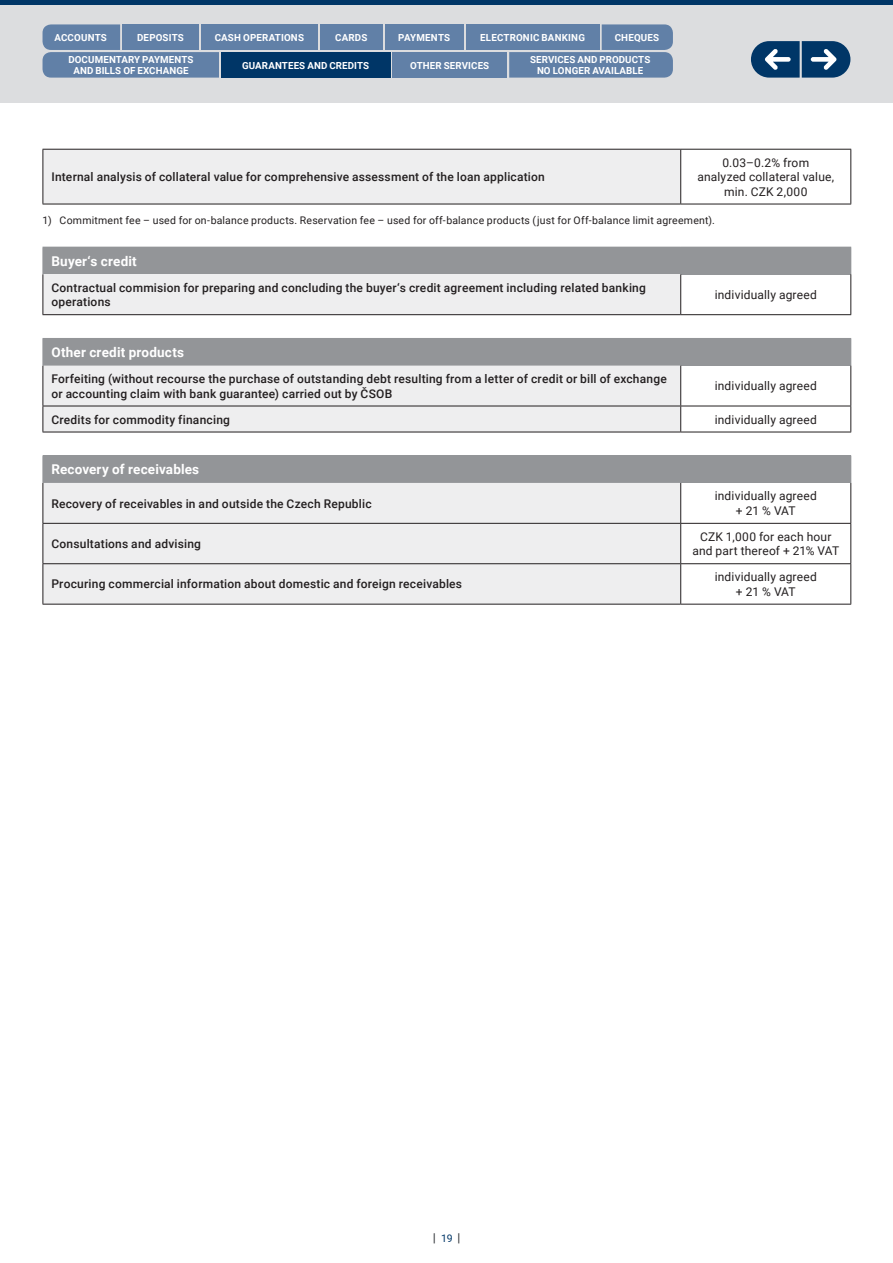
<style>
.page{position:relative;width:893px;height:1263px;background:#fff}
.page>*{position:absolute;margin:0;border:0;box-sizing:border-box;transform-origin:0 0}
.TAB_hlavicka{font:700 13.5px "Roboto";letter-spacing:.015em;color:#fff}
.TAB_1_sloupec{font:500 12px/14.4px "Roboto";letter-spacing:.015em;color:#231f20}
.TAB_polozky{font:12px/14.4px "Roboto";letter-spacing:.015em;color:#231f20;text-align:center}
.TAB_poznamka{font:10.5px "Roboto";letter-spacing:.02em;color:#231f20}
.t1{font:10.5px "Roboto";color:#003667}
.Tlacitko_lvl_1{font:700 9.75px/11.7px "Roboto";letter-spacing:.01em;color:#fff;text-align:center}
</style>
<div class="page">
<div style="left:0;top:4px;width:893px;height:99px;background:#dcdddf"></div>
<hr style="left:0;top:0;width:893px;height:4px;background:#003667">
<div style="left:43px;top:149px;width:638px;height:55px;background:#eeeeef"></div>
<hr style="left:43px;top:149px;width:638px;height:1px;background:#231f20">
<hr style="left:681px;top:149px;width:170px;height:1px;background:#231f20">
<hr style="left:43px;top:150px;width:1px;height:54px;background:#231f20">
<hr style="left:43px;top:204px;width:638px;height:1px;background:#231f20">
<hr style="left:680px;top:150px;width:1px;height:54px;background:#231f20">
<hr style="left:850px;top:150px;width:1px;height:54px;background:#231f20">
<hr style="left:681px;top:204px;width:170px;height:1px;background:#231f20">
<div style="left:43px;top:247px;width:808px;height:27px;background:#939598"></div>
<div style="left:43px;top:274px;width:638px;height:41px;background:#eeeeef"></div>
<hr style="left:43px;top:274px;width:1px;height:40px;background:#231f20">
<hr style="left:43px;top:314px;width:638px;height:1px;background:#231f20">
<hr style="left:680px;top:274px;width:1px;height:40px;background:#231f20">
<hr style="left:850px;top:274px;width:1px;height:40px;background:#231f20">
<hr style="left:681px;top:314px;width:170px;height:1px;background:#231f20">
<div style="left:43px;top:338px;width:808px;height:28px;background:#939598"></div>
<hr style="left:681px;top:406px;width:170px;height:1px;background:#231f20">
<hr style="left:43px;top:432px;width:638px;height:1px;background:#231f20">
<hr style="left:850px;top:366px;width:1px;height:40px;background:#231f20">
<svg style="left:850px;top:406px;width:1px;height:26px"></svg>
<hr style="left:681px;top:432px;width:170px;height:1px;background:#231f20">
<div style="left:43px;top:365px;width:638px;height:67px;background:#eeeeef"></div>
<div style="left:43px;top:456px;width:808px;height:27px;background:#939598"></div>
<div style="left:44px;top:483px;width:636px;height:121px;background:#eeeeef"></div>
<hr style="left:43px;top:523px;width:638px;height:1px;background:#231f20">
<hr style="left:681px;top:523px;width:170px;height:1px;background:#231f20">
<hr style="left:43px;top:563px;width:638px;height:1px;background:#231f20">
<hr style="left:681px;top:563px;width:170px;height:1px;background:#231f20">
<hr style="left:43px;top:483px;width:1px;height:40px;background:#231f20">
<hr style="left:43px;top:524px;width:1px;height:39px;background:#231f20">
<hr style="left:43px;top:564px;width:1px;height:40px;background:#231f20">
<hr style="left:43px;top:604px;width:638px;height:1px;background:#231f20">
<hr style="left:680px;top:483px;width:1px;height:40px;background:#231f20">
<hr style="left:850px;top:483px;width:1px;height:40px;background:#231f20">
<hr style="left:680px;top:524px;width:1px;height:39px;background:#231f20">
<hr style="left:850px;top:524px;width:1px;height:39px;background:#231f20">
<hr style="left:680px;top:564px;width:1px;height:40px;background:#231f20">
<hr style="left:850px;top:564px;width:1px;height:40px;background:#231f20">
<hr style="left:681px;top:604px;width:170px;height:1px;background:#231f20">
<hr style="left:43px;top:455px;width:638px;height:1px;background:#939598">
<hr style="left:681px;top:455px;width:170px;height:1px;background:#939598">
<svg style="left:751px;top:41px;width:99px;height:37px;background:#345e85"></svg>
<div style="left:221px;top:52px;width:169px;height:26px;background:#003667"></div>
<div style="left:392px;top:52px;width:115px;height:26px;background:#6180a7"></div>
<svg style="left:43px;top:24px;width:176px;height:54px;background:#6b88ab"></svg>
<div style="left:122px;top:24px;width:77px;height:26px;background:#6180a7"></div>
<div style="left:201px;top:24px;width:117px;height:26px;background:#6180a7"></div>
<svg style="left:509px;top:24px;width:164px;height:54px;background:#6b87ab"></svg>
<div style="left:320px;top:24px;width:63px;height:26px;background:#6180a7"></div>
<div style="left:385px;top:24px;width:78px;height:26px;background:#6180a7"></div>
<div style="left:466px;top:24px;width:134px;height:26px;background:#6180a7"></div>
<p class="Tlacitko_lvl_1" style="left:55px;top:31px;width:54px">ACCOUNTS</p>
<p class="Tlacitko_lvl_1" style="left:137px;top:31px;width:48px">DEPOSITS</p>
<p class="Tlacitko_lvl_1" style="left:215px;top:31px;width:91px">CASH OPERATIONS</p>
<p class="Tlacitko_lvl_1" style="left:335px;top:31px;width:34px">CARDS</p>
<p class="Tlacitko_lvl_1" style="left:398px;top:31px;width:54px">PAYMENTS</p>
<p class="Tlacitko_lvl_1" style="left:480px;top:31px;width:106px">ELECTRONIC BANKING</p>
<p class="Tlacitko_lvl_1" style="left:615px;top:31px;width:46px">CHEQUES</p>
<p class="Tlacitko_lvl_1" style="left:68px;top:53px;width:127px">DOCUMENTARY PAYMENTS<br>AND BILLS OF EXCHANGE</p>
<p class="Tlacitko_lvl_1" style="left:242px;top:59px;width:129px">GUARANTEES AND CREDITS</p>
<p class="Tlacitko_lvl_1" style="left:530px;top:53px;width:122px">SERVICES AND PRODUCTS<br>NO LONGER AVAILABLE</p>
<p class="Tlacitko_lvl_1" style="left:410px;top:59px;width:81px">OTHER SERVICES</p>
<p class="TAB_polozky" style="left:697px;top:155px;width:138px">0.03–0.2% from analyzed collateral value, min. CZK 2,000</p>
<p class="TAB_poznamka" style="left:43px;top:213px;width:674px">1) Commitment fee – used for on-balance products. Reservation fee – used for off-balance products (just for Off-balance limit agreement).</p>
<p class="TAB_hlavicka" style="left:51px;top:251px;width:87px">Buyer‘s credit</p>
<p class="TAB_1_sloupec" style="left:51px;top:280px;width:596px">Contractual commision for preparing and concluding the buyer‘s credit agreement including related banking operations</p>
<p class="TAB_polozky" style="left:715px;top:287px;width:104px">individually agreed</p>
<p class="TAB_hlavicka" style="left:51px;top:343px;width:134px">Other credit products</p>
<p class="TAB_1_sloupec" style="left:51px;top:371px;width:617px">Forfeiting (without recourse the purchase of outstanding debt resulting from a letter of credit or bill of exchange or accounting claim with bank guarantee) carried out by ČSOB</p>
<p class="TAB_polozky" style="left:715px;top:378px;width:104px">individually agreed</p>
<p class="TAB_1_sloupec" style="left:51px;top:412px;width:180px">Credits for commodity financing</p>
<p class="TAB_polozky" style="left:715px;top:412px;width:104px">individually agreed</p>
<p class="TAB_hlavicka" style="left:51px;top:460px;width:149px">Recovery of receivables</p>
<p class="TAB_1_sloupec" style="left:51px;top:496px;width:322px">Recovery of receivables in and outside the Czech Republic</p>
<p class="TAB_polozky" style="left:715px;top:488px;width:104px">individually agreed + 21 % VAT</p>
<p class="TAB_1_sloupec" style="left:51px;top:536px;width:151px">Consultations and advising</p>
<p class="TAB_polozky" style="left:692px;top:529px;width:148px">CZK 1,000 for each hour and part thereof + 21% VAT</p>
<p class="TAB_1_sloupec" style="left:51px;top:576px;width:412px">Procuring commercial information about domestic and foreign receivables</p>
<p class="TAB_polozky" style="left:715px;top:569px;width:104px">individually agreed + 21 % VAT</p>
<p class="TAB_1_sloupec" style="left:51px;top:169px;width:495px">Internal analysis of collateral value for comprehensive assessment of the loan application</p>
<p class="t1" style="left:441px;top:1230px;width:13px">19</p>
</div>
